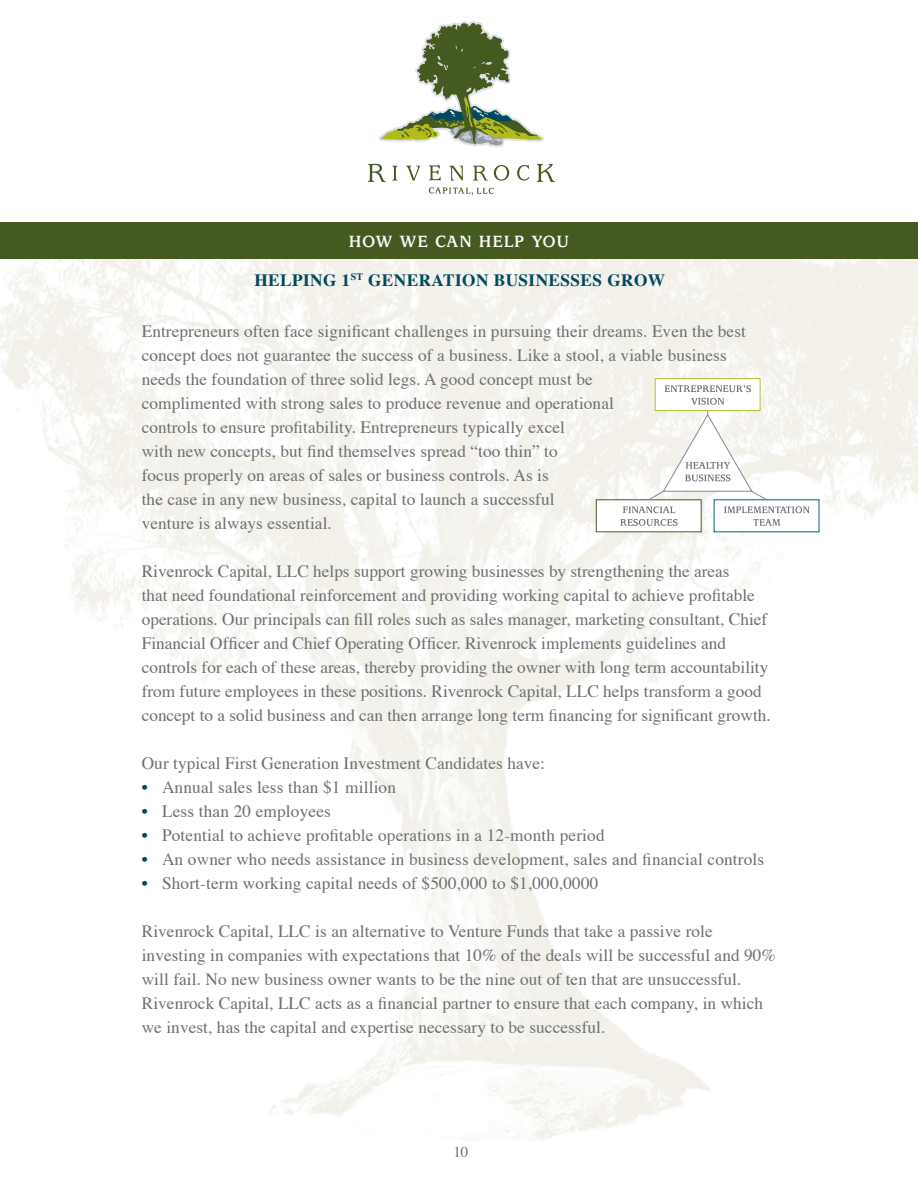
<style>
.page{position:relative;width:918px;height:1188px;background:#fff}
.page>*{position:absolute;margin:0;border:0;box-sizing:border-box;transform-origin:0 0}
.t1{font:700 18px "Usherwood";letter-spacing:.05em;color:#fff}
.t2{font:17.25px/24px "Times";letter-spacing:.005em;color:#6c6f71}
.t3{font:700 17.25px "Times";letter-spacing:.025em;color:#004960}
.t4{font:17.25px/24px "Times";color:#004960;text-align:justify}
.t5{font:15px "Times";color:#6c6f71}
</style>
<div class="page">
<img style="left:0;top:258px;width:918px;height:882px">
<div style="left:0;top:222px;width:918px;height:36px;background:#455a21"></div>
<svg style="left:368px;top:164px;width:18px;height:18px"></svg>
<svg style="left:392px;top:166px;width:6px;height:15px"></svg>
<svg style="left:406px;top:166px;width:14px;height:15px"></svg>
<svg style="left:429px;top:165px;width:12px;height:16px"></svg>
<svg style="left:449px;top:166px;width:14px;height:15px"></svg>
<svg style="left:473px;top:166px;width:15px;height:15px"></svg>
<svg style="left:494px;top:165px;width:15px;height:16px"></svg>
<svg style="left:517px;top:165px;width:13px;height:16px"></svg>
<svg style="left:537px;top:164px;width:18px;height:18px"></svg>
<svg style="left:429px;top:187px;width:65px;height:8px"></svg>
<svg style="left:379px;top:21px;width:165px;height:127px"></svg>
<div style="left:655px;top:379px;width:105px;height:32px;background:#fff"></div>
<div style="left:655px;top:378px;width:105px;height:33px;border:1px solid #b2bc35"></div>
<svg style="left:665px;top:385px;width:86px;height:7px"></svg>
<svg style="left:596px;top:398px;width:223px;height:134px"></svg>
<p class="t1" style="left:349px;top:231px;width:222px">HOW WE CAN HELP YOU</p>
<p class="t3" style="left:254px;top:263px;width:412px">HELPING 1<sup>ST</sup> GENERATION BUSINESSES GROW</p>
<p class="t2" style="left:142px;top:318px;width:606px">Entrepreneurs often face significant challenges in pursuing their dreams. Even the best concept does not guarantee the success of a business. Like a stool, a viable business needs the foundation of three solid legs. A good concept must be<br>complimented with strong sales to produce revenue and operational<br>controls to ensure profitability. Entrepreneurs typically excel<br>with new concepts, but find themselves spread “too thin” to<br>focus properly on areas of sales or business controls. As is<br>the case in any new business, capital to launch a successful<br>venture is always essential.</p>
<p class="t2" style="left:142px;top:558px;width:631px">Rivenrock Capital, LLC helps support growing businesses by strengthening the areas<br>that need foundational reinforcement and providing working capital to achieve profitable operations. Our principals can fill roles such as sales manager, marketing consultant, Chief Financial Officer and Chief Operating Officer. Rivenrock implements guidelines and controls for each of these areas, thereby providing the owner with long term accountability from future employees in these positions. Rivenrock Capital, LLC helps transform a good concept to a solid business and can then arrange long term financing for significant growth.</p>
<p class="t2" style="left:162px;top:750px;width:604px;text-indent:-20px">Our typical First Generation Investment Candidates have:<br>Annual sales less than $1 million<br>Less than 20 employees<br>Potential to achieve profitable operations in a 12-month period<br>An owner who needs assistance in business development, sales and financial controls Short-term working capital needs of $500,000 to $1,000,0000</p>
<p class="t2" style="left:142px;top:918px;width:636px">Rivenrock Capital, LLC is an alternative to Venture Funds that take a passive role investing in companies with expectations that 10% of the deals will be successful and 90% will fail. No new business owner wants to be the nine out of ten that are unsuccessful.<br>Rivenrock Capital, LLC acts as a financial partner to ensure that each company, in which we invest, has the capital and expertise necessary to be successful.</p>
<p class="t4" style="left:142px;top:774px;width:8px">• • • • •</p>
<p class="t5" style="left:453px;top:1138px;width:16px">10</p>
</div>
